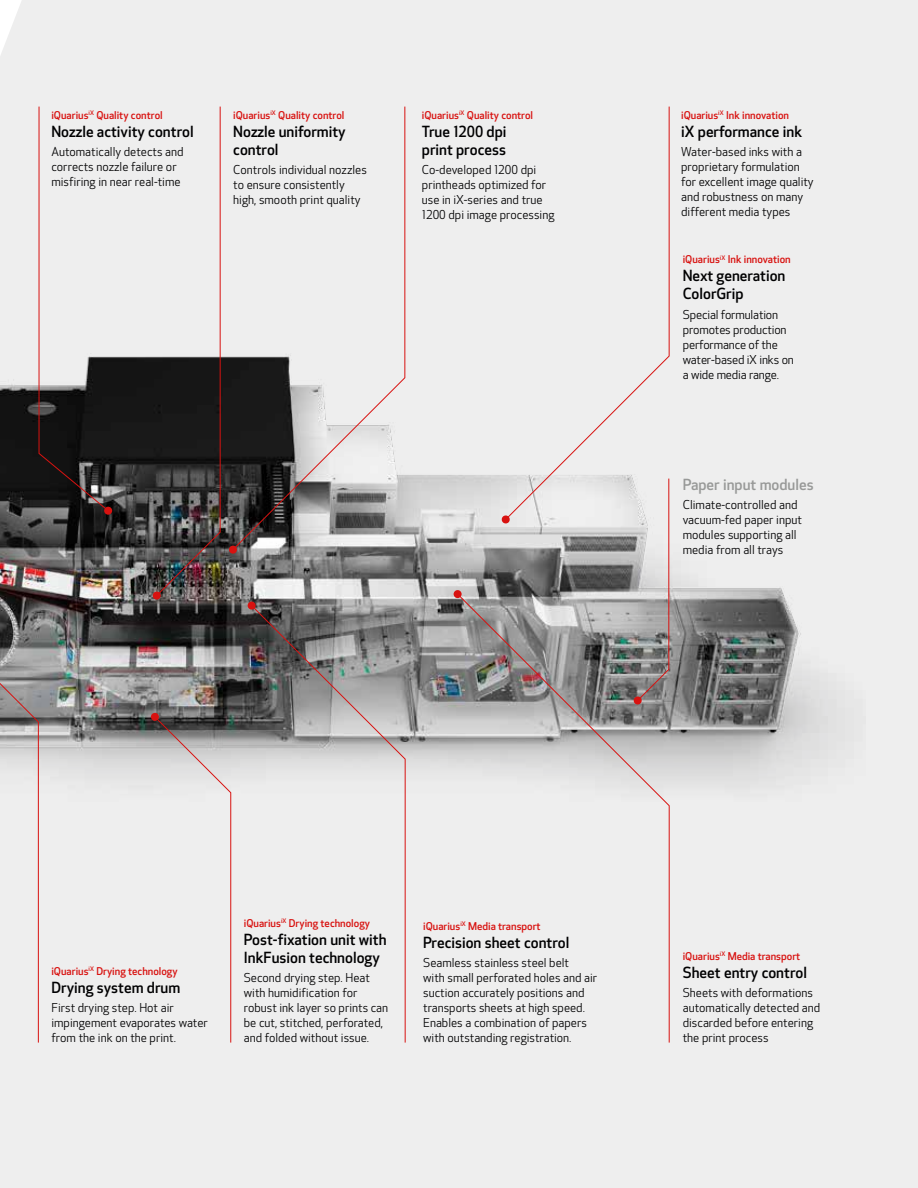
<style>
.page{position:relative;width:918px;height:1188px;background:#eee}
.page>*{position:absolute;margin:0;border:0;box-sizing:border-box;transform-origin:0 0}
.t1{font:500 15px/18px "Optic Sans 301";color:#000001}
.t2{font:500 15px "Optic Sans 301";color:#989998}
.t3{font:12px/15px "Optic Sans 201";color:#000001}
.t4{font:500 10.5px "Optic Sans 301";color:#d81210}
</style>
<div class="page">
<img style="left:0;top:330px;width:865px;height:507px">
<svg style="left:232px;top:106px;width:174px;height:445px"></svg>
<svg style="left:229px;top:545px;width:8px;height:9px"></svg>
<svg style="left:152px;top:106px;width:69px;height:494px"></svg>
<div style="left:505px;top:106px;width:165px;height:414px;background:#eee"></div>
<svg style="left:501px;top:515px;width:9px;height:9px"></svg>
<svg style="left:633px;top:478px;width:36px;height:115px"></svg>
<svg style="left:38px;top:106px;width:71px;height:406px"></svg>
<div style="left:104px;top:507px;width:8px;height:8px;background:#d81210;border-radius:50%"></div>
<svg style="left:154px;top:716px;width:77px;height:327px"></svg>
<div style="left:151px;top:713px;width:8px;height:8px;background:#d81210;border-radius:50%"></div>
<svg style="left:0;top:645px;width:39px;height:398px"></svg>
<svg style="left:251px;top:605px;width:155px;height:438px"></svg>
<div style="left:248px;top:602px;width:8px;height:8px;background:#d81210;border-radius:50%"></div>
<svg style="left:457px;top:593px;width:213px;height:450px"></svg>
<div style="left:454px;top:590px;width:8px;height:8px;background:#d81210;border-radius:50%"></div>
<p class="t4" style="left:51px;top:109px;width:113px">iQuarius<sup>iX</sup> Quality control</p>
<p class="t1" style="left:51px;top:123px;width:144px">Nozzle activity control</p>
<p class="t3" style="left:51px;top:145px;width:134px">Automatically detects and corrects nozzle failure or misfiring in near real-time</p>
<p class="t4" style="left:233px;top:109px;width:113px">iQuarius<sup>iX</sup> Quality control</p>
<p class="t1" style="left:233px;top:123px;width:114px">Nozzle uniformity control</p>
<p class="t3" style="left:233px;top:163px;width:135px">Controls individual nozzles to ensure consistently high, smooth print quality</p>
<p class="t4" style="left:422px;top:109px;width:113px">iQuarius<sup>iX</sup> Quality control</p>
<p class="t1" style="left:422px;top:123px;width:86px">True 1200 dpi print process</p>
<p class="t3" style="left:422px;top:163px;width:134px">Co-developed 1200 dpi printheads optimized for use in iX-series and true<br>1200 dpi image processing</p>
<p class="t4" style="left:681px;top:109px;width:109px">iQuarius<sup>iX</sup> Ink innovation</p>
<p class="t1" style="left:681px;top:123px;width:123px">iX performance ink</p>
<p class="t3" style="left:681px;top:144px;width:134px">Water-based inks with a proprietary formulation for excellent image quality and robustness on many different media types</p>
<p class="t4" style="left:683px;top:253px;width:109px">iQuarius<sup>iX</sup> Ink innovation</p>
<p class="t1" style="left:683px;top:267px;width:104px">Next generation<br>ColorGrip</p>
<p class="t3" style="left:683px;top:307px;width:113px">Special formulation promotes production performance of the water-based iX inks on a wide media range.</p>
<p class="t2" style="left:683px;top:476px;width:132px">Paper input modules</p>
<p class="t3" style="left:683px;top:498px;width:121px">Climate-controlled and vacuum-fed paper input modules supporting all media from all trays</p>
<p class="t4" style="left:51px;top:965px;width:128px">iQuarius<sup>iX</sup> Drying technology</p>
<p class="t1" style="left:51px;top:979px;width:130px">Drying system drum</p>
<p class="t3" style="left:51px;top:1001px;width:158px">First drying step. Hot air impingement evaporates water from the ink on the print.</p>
<p class="t4" style="left:244px;top:917px;width:128px">iQuarius<sup>iX</sup> Drying technology</p>
<p class="t1" style="left:244px;top:931px;width:144px">Post-fixation unit with<br>InkFusion technology</p>
<p class="t3" style="left:244px;top:971px;width:146px">Second drying step. Heat with humidification for robust ink layer so prints can be cut, stitched, perforated, and folded without issue.</p>
<p class="t4" style="left:423px;top:920px;width:119px">iQuarius<sup>iX</sup> Media transport</p>
<p class="t1" style="left:423px;top:934px;width:148px">Precision sheet control</p>
<p class="t3" style="left:423px;top:956px;width:176px">Seamless stainless steel belt<br>with small perforated holes and air suction accurately positions and transports sheets at high speed.<br>Enables a combination of papers with outstanding registration.</p>
<p class="t4" style="left:683px;top:950px;width:119px">iQuarius<sup>iX</sup> Media transport</p>
<p class="t1" style="left:683px;top:964px;width:126px">Sheet entry control</p>
<p class="t3" style="left:683px;top:986px;width:139px">Sheets with deformations automatically detected and discarded before entering the print process</p>
</div>
